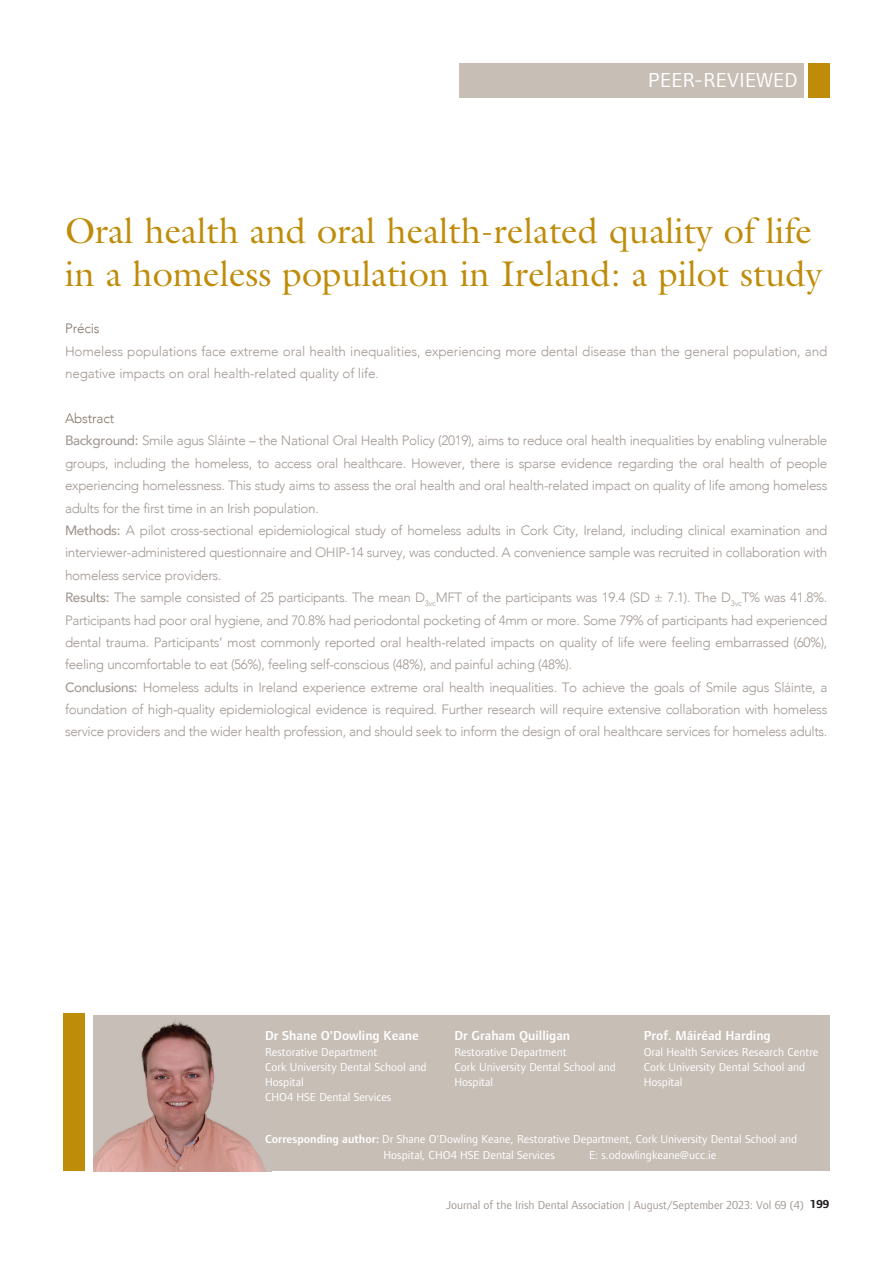
<style>
.page{position:relative;width:893px;height:1263px;background:#fff}
.page>*{position:absolute;margin:0;border:0;box-sizing:border-box;transform-origin:0 0}
.t1{font:36px/43.2px "Galliard";color:#bf8c09}
.t2{font:21px "Foundry Form Sans";letter-spacing:.025em;color:#fff}
.t3{font:300 13.5px/22.4px "Avenir";letter-spacing:-.025em;color:#a39994;text-align:justify}
.t4{font:600 13.5px "Foundry Form Sans";color:#fff}
.t5{font:300 13.5px "Avenir";letter-spacing:-.01em;color:#877566}
.t6{font:12px/15px "Foundry Form Sans";color:#fff}
.t7{font:12px "Foundry Form Sans";letter-spacing:-.005em;color:#a39994}
.t8{font:700 12px "Foundry Form Sans";color:#231f20}
.s1{font-weight:500}
.s2{font-weight:600}
</style>
<div class="page">
<div style="left:459px;top:64px;width:345px;height:34px;background:#c7beb6"></div>
<div style="left:808px;top:64px;width:21px;height:34px;background:#bf8c09"></div>
<div style="left:64px;top:1014px;width:21px;height:157px;background:#bf8c09"></div>
<div style="left:94px;top:1016px;width:735px;height:155px;background:#c7beb6"></div>
<img style="left:94px;top:1021px;width:172px;height:150px">
<p class="t2" style="left:648px;top:72px;width:151px">PEER-REVIEWED</p>
<p class="t1" style="left:65px;top:213px;width:759px">Oral health and oral health-related quality of life in a homeless population in Ireland: a pilot study</p>
<p class="t5" style="left:65px;top:320px;width:36px">Précis</p>
<p class="t3" style="left:65px;top:340px;width:764px">Homeless populations face extreme oral health inequalities, experiencing more dental disease than the general population, and negative impacts on oral health-related quality of life.</p>
<p class="t5" style="left:65px;top:409px;width:51px">Abstract</p>
<p class="t3" style="left:65px;top:430px;width:764px"><span class="s1">Background:</span> Smile agus Sláinte – the National Oral Health Policy (2019), aims to reduce oral health inequalities by enabling vulnerable groups, including the homeless, to access oral healthcare. However, there is sparse evidence regarding the oral health of people experiencing homelessness. This study aims to assess the oral health and oral health-related impact on quality of life among homeless adults for the first time in an Irish population.</p>
<p class="t3" style="left:65px;top:519px;width:764px"><span class="s1">Methods:</span> A pilot cross-sectional epidemiological study of homeless adults in Cork City, Ireland, including clinical examination and interviewer-administered questionnaire and OHIP-14 survey, was conducted. A convenience sample was recruited in collaboration with homeless service providers.</p>
<p class="t3" style="left:65px;top:587px;width:764px"><span class="s1">Results:</span> The sample consisted of 25 participants. The mean D<sub>3vc</sub>MFT of the participants was 19.4 (SD ± 7.1). The D<sub>3vc</sub>T% was 41.8%.<br>Participants had poor oral hygiene, and 70.8% had periodontal pocketing of 4mm or more. Some 79% of participants had experienced dental trauma. Participants’ most commonly reported oral health-related impacts on quality of life were feeling embarrassed (60%), feeling uncomfortable to eat (56%), feeling self-conscious (48%), and painful aching (48%).</p>
<p class="t3" style="left:65px;top:676px;width:764px"><span class="s1">Conclusions:</span> Homeless adults in Ireland experience extreme oral health inequalities. To achieve the goals of Smile agus Sláinte, a foundation of high-quality epidemiological evidence is required. Further research will require extensive collaboration with homeless service providers and the wider health profession, and should seek to inform the design of oral healthcare services for homeless adults.</p>
<p class="t4" style="left:265px;top:1030px;width:155px">Dr Shane O'Dowling Keane</p>
<p class="t6" style="left:265px;top:1045px;width:114px">Restorative Department</p>
<p class="t6" style="left:265px;top:1060px;width:163px">Cork University Dental School and<br>Hospital</p>
<p class="t6" style="left:265px;top:1090px;width:128px">CHO4 HSE Dental Services</p>
<p class="t4" style="left:454px;top:1030px;width:117px">Dr Graham Quilligan</p>
<p class="t6" style="left:454px;top:1045px;width:114px">Restorative Department</p>
<p class="t6" style="left:454px;top:1060px;width:163px">Cork University Dental School and<br>Hospital</p>
<p class="t4" style="left:644px;top:1030px;width:129px">Prof. Máiréad Harding</p>
<p class="t6" style="left:644px;top:1045px;width:176px">Oral Health Services Research Centre</p>
<p class="t6" style="left:644px;top:1060px;width:163px">Cork University Dental School and<br>Hospital</p>
<p class="t6" style="left:265px;top:1132px;width:534px"><span class="s2">Corresponding author:</span> Dr Shane O'Dowling Keane, Restorative Department, Cork University Dental School and</p>
<p class="t6" style="left:383px;top:1149px;width:173px">Hospital, CHO4 HSE Dental Services</p>
<p class="t6" style="left:589px;top:1149px;width:129px">E: s.odowlingkeane@ucc.ie</p>
<p class="t7" style="left:446px;top:1200px;width:359px">Journal of the Irish Dental Association | August/September 2023: Vol 69 (4)</p>
<p class="t8" style="left:810px;top:1199px;width:21px">199</p>
</div>
